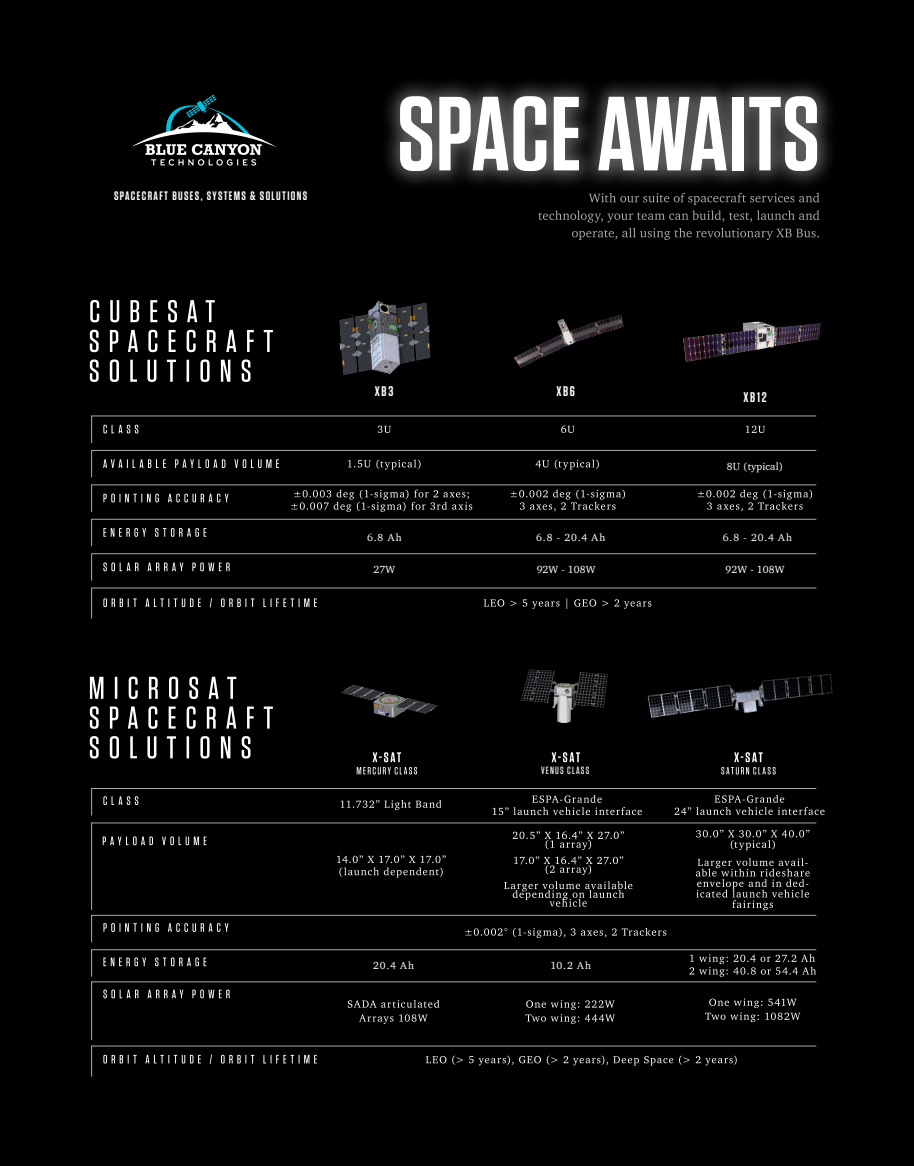
<style>
.page{position:relative;width:914px;height:1166px;background:#000}
.page>*{position:absolute;margin:0;border:0;box-sizing:border-box;transform-origin:0 0}
.Large_Header{font:600 105px "Tungsten";letter-spacing:.005em;color:#fff}
.Content_-_Text{font:600 14px "Tungsten";letter-spacing:.125em;color:#fff}
.Large_Header-2{font:600 12.25px "Tungsten";letter-spacing:.11em;color:#fff}
.Spec_Detail{font:10.5px "Charter";letter-spacing:.12em;color:#fff}
.Large_Header-3{font:10.5px "Charter";letter-spacing:.01em;color:#fff}
.Large_Header-4{font:500 10.5px "Tungsten";letter-spacing:.11em;color:#fff}
</style>
<div class="page">
<svg style="left:134px;top:94px;width:143px;height:72px"></svg>
<div style="left:380px;top:76px;width:457px;height:115px;background:#fff;opacity:.35"></div>
<svg style="left:572px;top:228px;width:246px;height:12px"></svg>
<svg style="left:538px;top:193px;width:281px;height:29px"></svg>
<svg style="left:90px;top:359px;width:160px;height:23px"></svg>
<svg style="left:90px;top:330px;width:183px;height:22px"></svg>
<svg style="left:91px;top:553px;width:725px;height:28px"></svg>
<svg style="left:91px;top:519px;width:725px;height:27px"></svg>
<img style="left:514px;top:314px;width:110px;height:54px">
<svg style="left:91px;top:450px;width:725px;height:28px"></svg>
<svg style="left:91px;top:415px;width:725px;height:28px"></svg>
<svg style="left:91px;top:587px;width:725px;height:32px"></svg>
<svg style="left:90px;top:736px;width:160px;height:22px"></svg>
<svg style="left:90px;top:706px;width:183px;height:22px"></svg>
<svg style="left:90px;top:676px;width:146px;height:23px"></svg>
<svg style="left:357px;top:752px;width:60px;height:22px"></svg>
<svg style="left:91px;top:981px;width:725px;height:59px"></svg>
<svg style="left:103px;top:989px;width:127px;height:9px"></svg>
<svg style="left:91px;top:822px;width:725px;height:7px"></svg>
<svg style="left:551px;top:752px;width:29px;height:10px"></svg>
<svg style="left:721px;top:752px;width:54px;height:22px"></svg>
<svg style="left:90px;top:300px;width:125px;height:22px"></svg>
<img style="left:339px;top:300px;width:92px;height:75px">
<img style="left:682px;top:321px;width:139px;height:41px">
<svg style="left:91px;top:484px;width:725px;height:28px"></svg>
<img style="left:341px;top:684px;width:96px;height:34px">
<img style="left:520px;top:669px;width:88px;height:54px">
<img style="left:647px;top:674px;width:186px;height:44px">
<svg style="left:91px;top:829px;width:725px;height:113px"></svg>
<svg style="left:525px;top:1000px;width:90px;height:23px"></svg>
<svg style="left:705px;top:998px;width:95px;height:24px"></svg>
<svg style="left:359px;top:1014px;width:68px;height:9px"></svg>
<svg style="left:348px;top:999px;width:91px;height:8px"></svg>
<svg style="left:91px;top:1045px;width:725px;height:32px"></svg>
<svg style="left:91px;top:949px;width:725px;height:28px"></svg>
<svg style="left:91px;top:788px;width:733px;height:28px"></svg>
<p class="Large_Header-2" style="left:114px;top:189px;width:195px">SPACECRAFT BUSES, SYSTEMS &amp; SOLUTIONS</p>
<p class="Large_Header" style="left:397px;top:79px;width:424px">SPACE AWAITS</p>
<p class="Content_-_Text" style="left:375px;top:384px;width:20px">XB3</p>
<p class="Content_-_Text" style="left:556px;top:384px;width:20px">XB6</p>
<p class="Content_-_Text" style="left:743px;top:389px;width:25px">XB12</p>
<p class="Large_Header-3" style="left:726px;top:457px;width:58px">8U (typical)</p>
<p class="Spec_Detail" style="left:367px;top:528px;width:36px">6.8 Ah</p>
<p class="Spec_Detail" style="left:536px;top:528px;width:71px">6.8 - 20.4 Ah</p>
<p class="Spec_Detail" style="left:722px;top:528px;width:71px">6.8 - 20.4 Ah</p>
<p class="Large_Header-3" style="left:373px;top:560px;width:23px">27W</p>
<p class="Large_Header-3" style="left:536px;top:560px;width:60px">92W - 108W</p>
<p class="Large_Header-3" style="left:725px;top:560px;width:60px">92W - 108W</p>
<p class="Large_Header-4" style="left:541px;top:765px;width:50px">VENUS CLASS</p>
<p class="Spec_Detail" style="left:373px;top:956px;width:42px">20.4 Ah</p>
<p class="Spec_Detail" style="left:550px;top:956px;width:42px">10.2 Ah</p>
</div>
